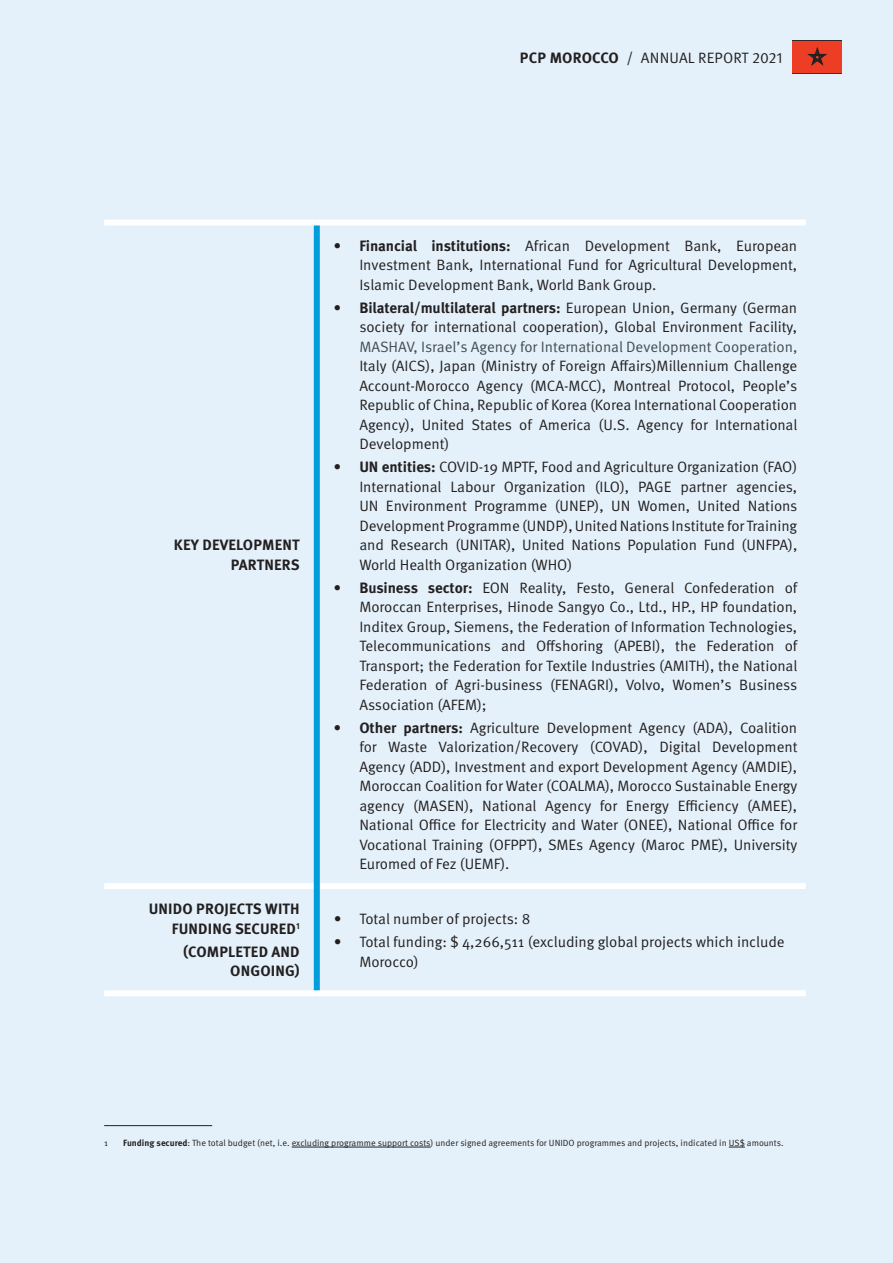
<style>
.page{position:relative;width:893px;height:1263px;background:#e4f1fa}
.page>*{position:absolute;margin:0;border:0;box-sizing:border-box;transform-origin:0 0}
.t1{font:15px/19.5px "Meta Pro";letter-spacing:-.005em;color:#231f20;text-align:justify}
.t2{font:700 15px/19.5px "Meta Pro";letter-spacing:.01em;color:#231f20;text-align:right}
.t3{font:15px "Meta Pro";letter-spacing:-.005em;color:#454c52}
.t4{font:9px "Meta Pro";color:#231f20}
.s1{font-weight:700}
</style>
<div class="page">
<div style="left:104px;top:219px;width:213px;height:6px;background:#fff"></div>
<div style="left:317px;top:219px;width:489px;height:6px;background:#fff"></div>
<div style="left:104px;top:883px;width:210px;height:6px;background:#fff"></div>
<div style="left:320px;top:883px;width:486px;height:6px;background:#fff"></div>
<div style="left:104px;top:990px;width:213px;height:6px;background:#fff"></div>
<div style="left:317px;top:990px;width:489px;height:6px;background:#fff"></div>
<div style="left:314px;top:225px;width:6px;height:661px;background:#009cdc"></div>
<div style="left:314px;top:886px;width:6px;height:104px;background:#009cdc"></div>
<hr style="left:104px;top:1125px;width:108px;height:1px;background:#231f20">
<hr style="left:292px;top:1147px;width:139px;height:1px;background:#231f20">
<svg style="left:729px;top:1147px;width:16px;height:1px"></svg>
<svg style="left:793px;top:41px;width:49px;height:33px"></svg>
<p class="t1" style="left:520px;top:48px;width:264px"><span class="s1">PCP MOROCCO</span> / ANNUAL REPORT 2021</p>
<p class="t2" style="left:174px;top:536px;width:127px">KEY DEVELOPMENT<br>PARTNERS</p>
<p class="t2" style="left:149px;top:900px;width:153px">UNIDO PROJECTS WITH<br>FUNDING SECURED<sup>1</sup></p>
<p class="t2" style="left:183px;top:942px;width:118px">(COMPLETED AND<br>ONGOING)</p>
<p class="t1" style="left:359px;top:236px;width:439px;text-indent:-26px"><span class="s1">• Financial institutions:</span> African Development Bank, European Investment Bank, International Fund for Agricultural Development, Islamic Development Bank, World Bank Group.</p>
<p class="t1" style="left:334px;top:298px;width:465px;text-align:right"><span class="s1">• Bilateral/multilateral partners:</span> European Union, Germany (German society for international cooperation), Global Environment Facility,</p>
<p class="t3" style="left:359px;top:337px;width:439px">MASHAV, Israel’s Agency for International Development Cooperation,</p>
<p class="t1" style="left:359px;top:357px;width:440px">Italy (AICS), Japan (Ministry of Foreign Affairs)Millennium Challenge Account-Morocco Agency (MCA-MCC), Montreal Protocol, People’s Republic of China, Republic of Korea (Korea International Cooperation Agency), United States of America (U.S. Agency for International Development)</p>
<p class="t1" style="left:359px;top:458px;width:440px;text-indent:-26px"><span class="s1">• UN entities:</span> COVID-19 MPTF, Food and Agriculture Organization (FAO)<br>International Labour Organization (ILO), PAGE partner agencies, UN Environment Programme (UNEP), UN Women, United Nations Development Programme (UNDP), United Nations Institute for Training and Research (UNITAR), United Nations Population Fund (UNFPA), World Health Organization (WHO)</p>
<p class="t1" style="left:359px;top:578px;width:440px;text-indent:-26px"><span class="s1">• Business sector:</span> EON Reality, Festo, General Confederation of Moroccan Enterprises, Hinode Sangyo Co., Ltd., HP., HP foundation, Inditex Group, Siemens, the Federation of Information Technologies, Telecommunications and Offshoring (APEBI), the Federation of Transport; the Federation for Textile Industries (AMITH), the National Federation of Agri-business (FENAGRI), Volvo, Women’s Business Association (AFEM);</p>
<p class="t1" style="left:359px;top:718px;width:440px;text-indent:-26px"><span class="s1">• Other partners:</span> Agriculture Development Agency (ADA), Coalition for Waste Valorization/Recovery (COVAD), Digital Development Agency (ADD), Investment and export Development Agency (AMDIE), Moroccan Coalition for Water (COALMA), Morocco Sustainable Energy agency (MASEN), National Agency for Energy Efficiency (AMEE), National Office for Electricity and Water (ONEE), National Office for Vocational Training (OFPPT), SMEs Agency (Maroc PME), University Euromed of Fez (UEMF).</p>
<p class="t1" style="left:334px;top:910px;width:198px">• Total number of projects: 8</p>
<p class="t1" style="left:359px;top:932px;width:427px;text-indent:-26px">• Total funding: $ 4,266,511 (excluding global projects which include<br>Morocco)</p>
<p class="t4" style="left:104px;top:1137px;width:5px">1</p>
<p class="t4" style="left:123px;top:1137px;width:662px"><span class="s1">Funding secured</span>: The total budget (net, i.e. excluding programme support costs) under signed agreements for UNIDO programmes and projects, indicated in US$ amounts.</p>
</div>
